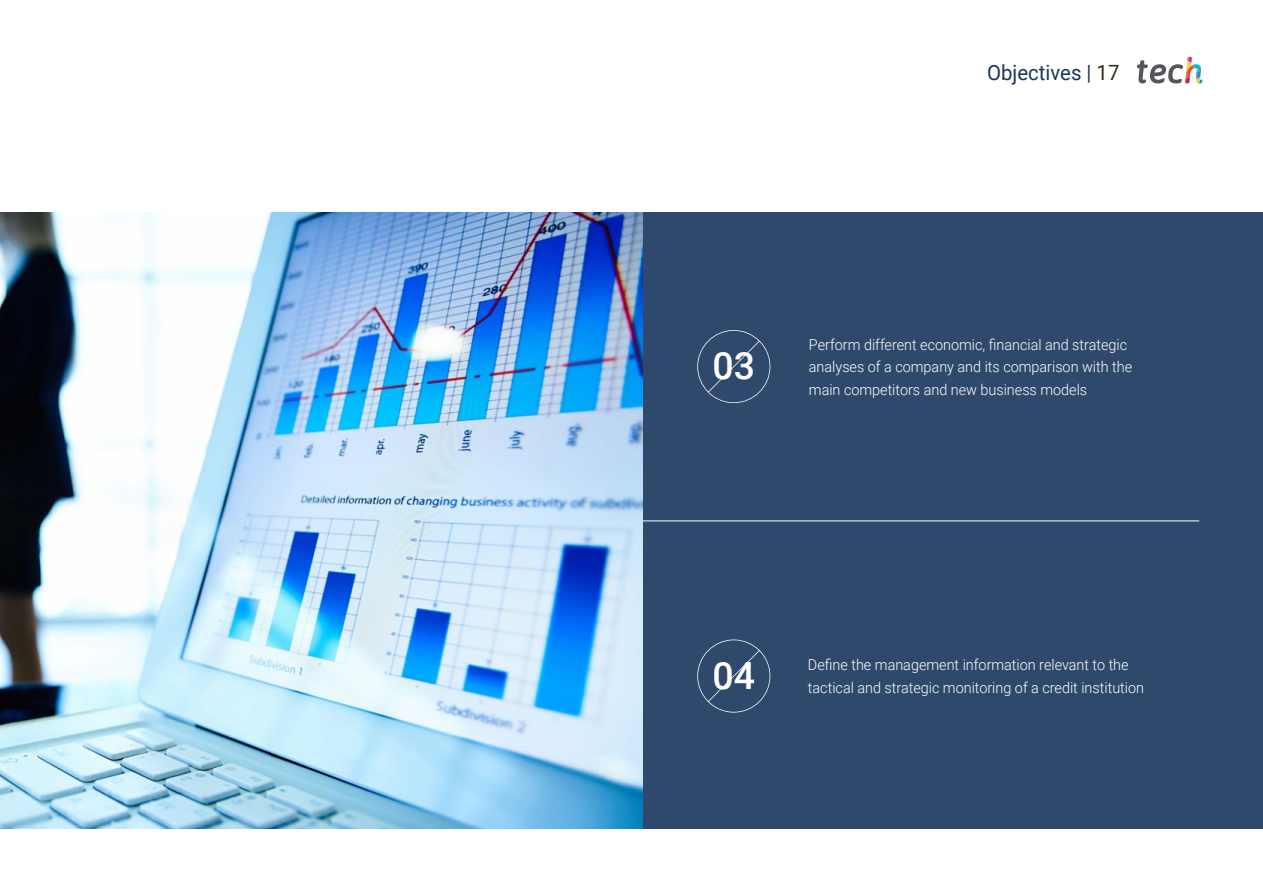
<style>
.page{position:relative;width:1263px;height:893px;background:#fff}
.page>*{position:absolute;margin:0;border:0;box-sizing:border-box;transform-origin:0 0}
.t1{font:500 37.5px "Roboto";color:#fff}
.t2{font:21px "Roboto";color:#1a355c}
.t3{font:300 15px/22.5px "Roboto";color:#fff;scale:.96 1}
.s1{color:#312e20}
</style>
<div class="page">
<div style="left:642px;top:213px;width:621px;height:616px;background:#2e496b"></div>
<svg style="left:697px;top:639px;width:73px;height:74px"></svg>
<hr style="left:0;top:521px;width:1199px;height:1px;background:#fff">
<svg style="left:1137px;top:57px;width:65px;height:27px"></svg>
<svg style="left:697px;top:330px;width:73px;height:73px"></svg>
<img style="left:0;top:213px;width:642px;height:616px">
<h2 class="t2" style="left:987px;top:57px;width:134px">Objectives | <span class="s1">17</span></h2>
<h1 class="t1" style="left:712px;top:340px;width:44px">03</h1>
<p class="t3" style="left:809px;top:333px;width:338px">Perform different economic, financial and strategic analyses of a company and its comparison with the main competitors and new business models</p>
<h1 class="t1" style="left:712px;top:649px;width:44px">04</h1>
<p class="t3" style="left:808px;top:653px;width:335px">Define the management information relevant to the</p>
<p class="t3" style="left:808px;top:676px;width:352px">tactical and strategic monitoring of a credit institution</p>
</div>
